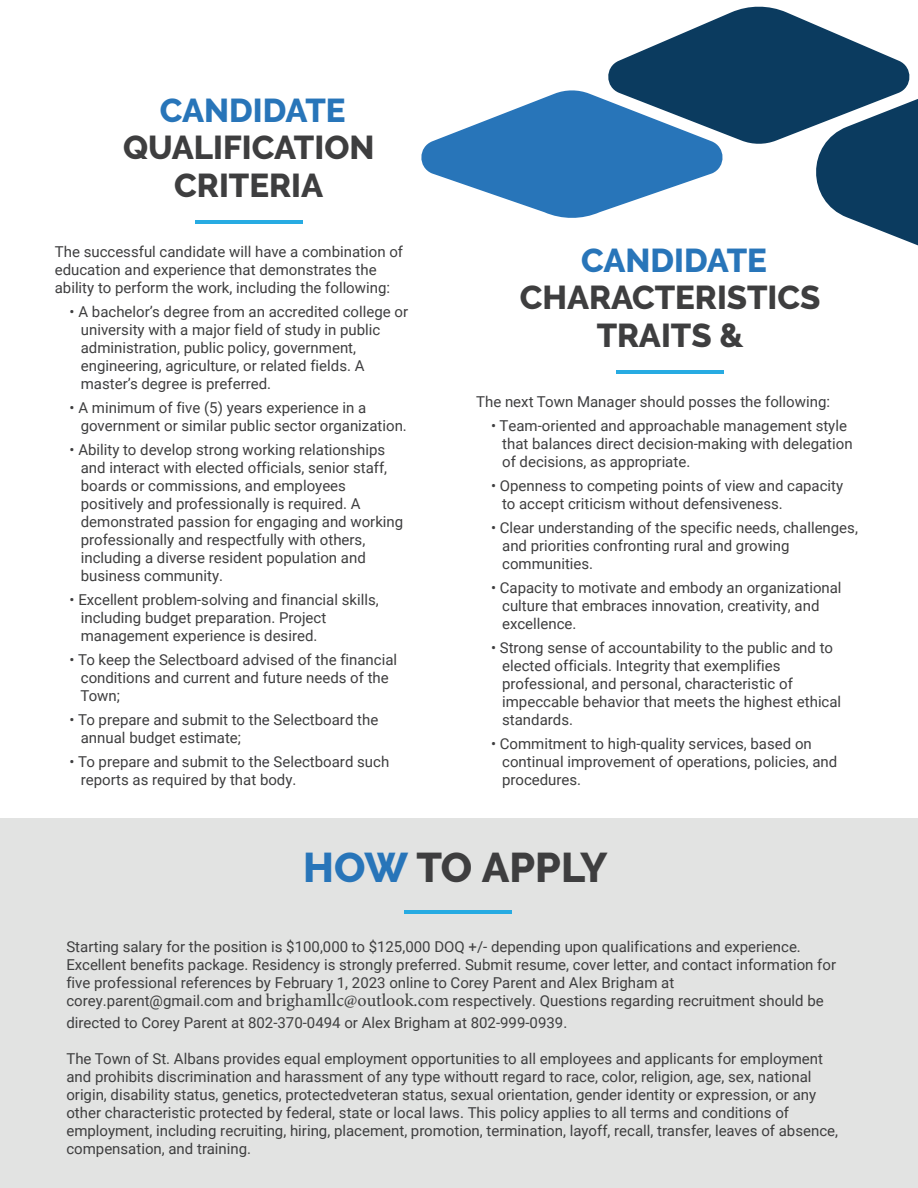
<style>
.page{position:relative;width:918px;height:1188px;background:#fff}
.page>*{position:absolute;margin:0;border:0;box-sizing:border-box;transform-origin:0 0}
.t1{font:800 41.4px "Raleway";color:#3e3e3f}
.t2{font:800 33px/37.5px "Raleway";color:#3e3e3f;text-align:center}
.t3{font:800 33px "Raleway";color:#2875b9}
.t4{font:15px/18px "Roboto";color:#3e3e3f}
.s1{color:#2875b9}
.s2{font-family:"Minion Pro";font-size:18px}
</style>
<div class="page">
<svg style="left:421px;top:6px;width:497px;height:240px"></svg>
<hr style="left:616px;top:370px;width:108px;height:3px;background:#27abe2">
<div style="left:0;top:818px;width:918px;height:370px;background:#e2e3e2"></div>
<hr style="left:404px;top:910px;width:108px;height:4px;background:#27abe2">
<hr style="left:195px;top:220px;width:108px;height:3px;background:#27abe2">
<h2 class="t3" style="left:160px;top:92px;width:187px">CANDIDATE</h2>
<h2 class="t2" style="left:123px;top:129px;width:253px">QUALIFICATION<br>CRITERIA</h2>
<p class="t4" style="left:55px;top:242px;width:350px">The successful candidate will have a combination of education and experience that demonstrates the ability to perform the work, including the following:</p>
<p class="t4" style="left:81px;top:302px;width:329px;text-indent:-11px">• A bachelor’s degree from an accredited college or university with a major field of study in public administration, public policy, government, engineering, agriculture, or related fields. A master’s degree is preferred.</p>
<p class="t4" style="left:81px;top:398px;width:328px;text-indent:-11px">• A minimum of five (5) years experience in a government or similar public sector organization.</p>
<p class="t4" style="left:81px;top:440px;width:324px;text-indent:-11px">• Ability to develop strong working relationships and interact with elected officials, senior staff, boards or commissions, and employees positively and professionally is required. A demonstrated passion for engaging and working professionally and respectfully with others, including a diverse resident population and business community.</p>
<p class="t4" style="left:81px;top:590px;width:299px;text-indent:-11px">• Excellent problem-solving and financial skills, including budget preparation. Project management experience is desired.</p>
<p class="t4" style="left:80px;top:650px;width:318px;text-indent:-11px">• To keep the Selectboard advised of the financial conditions and current and future needs of the<br>Town;</p>
<p class="t4" style="left:81px;top:710px;width:299px;text-indent:-11px">• To prepare and submit to the Selectboard the annual budget estimate;</p>
<p class="t4" style="left:81px;top:752px;width:310px;text-indent:-11px">• To prepare and submit to the Selectboard such reports as required by that body.</p>
<h2 class="t3" style="left:581px;top:242px;width:187px">CANDIDATE</h2>
<h2 class="t2" style="left:520px;top:279px;width:302px">CHARACTERISTICS<br>TRAITS &amp;</h2>
<p class="t4" style="left:476px;top:392px;width:355px">The next Town Manager should posses the following:</p>
<p class="t4" style="left:502px;top:416px;width:352px;text-indent:-11px">• Team-oriented and approachable management style that balances direct decision-making with delegation of decisions, as appropriate.</p>
<p class="t4" style="left:502px;top:476px;width:343px;text-indent:-11px">• Openness to competing points of view and capacity to accept criticism without defensiveness.</p>
<p class="t4" style="left:502px;top:518px;width:357px;text-indent:-11px">• Clear understanding of the specific needs, challenges, and priorities confronting rural and growing communities.</p>
<p class="t4" style="left:502px;top:578px;width:341px;text-indent:-11px">• Capacity to motivate and embody an organizational culture that embraces innovation, creativity, and excellence.</p>
<p class="t4" style="left:502px;top:638px;width:341px;text-indent:-11px">• Strong sense of accountability to the public and to elected officials. Integrity that exemplifies professional, and personal, characteristic of impeccable behavior that meets the highest ethical standards.</p>
<p class="t4" style="left:502px;top:734px;width:337px;text-indent:-11px">• Commitment to high-quality services, based on continual improvement of operations, policies, and procedures.</p>
<h1 class="t1" style="left:303px;top:844px;width:306px"><span class="s1">HOW</span> TO APPLY</h1>
<p class="t4" style="left:66px;top:938px;width:771px">Starting salary for the position is $100,000 to $125,000 DOQ +/- depending upon qualifications and experience.<br>Excellent benefits package. Residency is strongly preferred. Submit resume, cover letter, and contact information for five professional references by February 1, 2023 online to Corey Parent and Alex Brigham at corey.parent@gmail.com and <span class="s2">brighamllc@outlook.com</span> respectively. Questions regarding recruitment should be</p>
<p class="t4" style="left:66px;top:1013px;width:502px">directed to Corey Parent at 802-370-0494 or Alex Brigham at 802-999-0939.</p>
<p class="t4" style="left:66px;top:1049px;width:773px">The Town of St. Albans provides equal employment opportunities to all employees and applicants for employment and prohibits discrimination and harassment of any type withoutt regard to race, color, religion, age, sex, national origin, disability status, genetics, protectedveteran status, sexual orientation, gender identity or expression, or any other characteristic protected by federal, state or local laws. This policy applies to all terms and conditions of employment, including recruiting, hiring, placement, promotion, termination, layoff, recall, transfer, leaves of absence, compensation, and training.</p>
</div>
